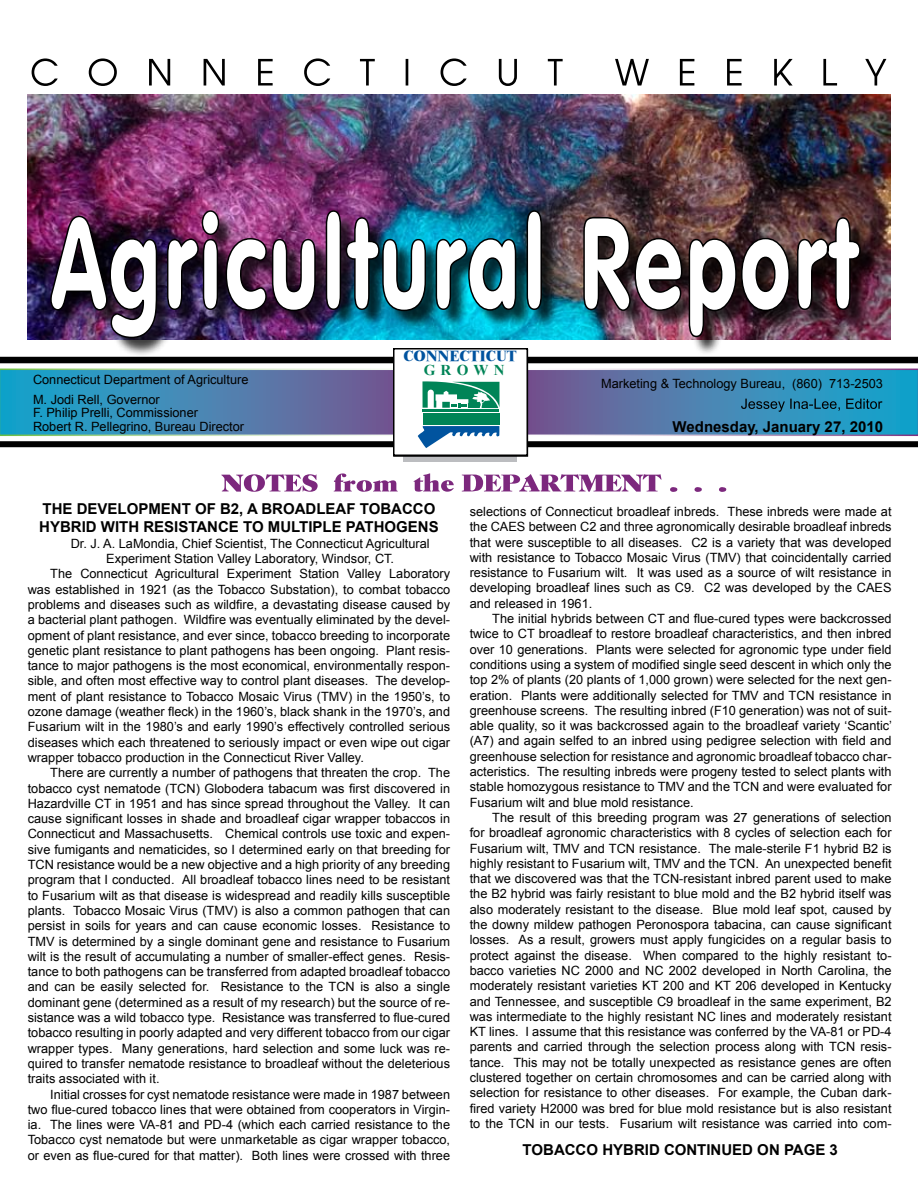
<style>
.page{position:relative;width:918px;height:1188px;background:#fff}
.page>*{position:absolute;margin:0;border:0;box-sizing:border-box;transform-origin:0 0}
.t1{font:700 15px/18px "Arial";color:#000}
.t2{font:800 15px "Times New Roman";color:#00539f}
.t3{font:700 15px "Times New Roman";letter-spacing:.35em;color:#008457}
.t4{font:12.75px/15.3px "Arial";color:#000;text-align:justify}
</style>
<div class="page">
<svg style="left:0;top:369px;width:918px;height:67px;background:#4b85b1"></svg>
<div style="left:0;top:357px;width:918px;height:6px;background:#000"></div>
<div style="left:0;top:441px;width:918px;height:6px;background:#000"></div>
<div style="left:404px;top:443px;width:113px;height:19px;background:linear-gradient(to right,#bcbdc0,#bcbdc0)"></div>
<svg style="left:32px;top:58px;width:854px;height:28px"></svg>
<div style="left:394px;top:349px;width:133px;height:106px;background:#fff"></div>
<div style="left:393px;top:348px;width:135px;height:108px;border:2px solid #000"></div>
<svg style="left:418px;top:426px;width:81px;height:22px"></svg>
<div style="left:423px;top:419px;width:76px;height:5px;background:#008457"></div>
<div style="left:423px;top:413px;width:76px;height:5px;background:#008457"></div>
<hr style="left:423px;top:409px;width:76px;height:3px;background:#008457">
<svg style="left:422px;top:381px;width:78px;height:27px"></svg>
<img style="left:27px;top:94px;width:864px;height:246px">
<div style="left:52px;top:213px;width:827px;height:143px;background:#000;opacity:.75"></div>
<img style="left:49px;top:210px;width:812px;height:129px">
<svg style="left:334px;top:473px;width:328px;height:18px"></svg>
<svg style="left:741px;top:399px;width:141px;height:13px;background:#237697"></svg>
<p class="t4" style="left:33px;top:370px;width:217px;line-height:19.5px">Connecticut Department of Agriculture<br>M. Jodi Rell, Governor</p>
<p class="t4" style="left:33px;top:406px;width:213px;line-height:13.5px">F. Philip Prelli, Commissioner<br>Robert R. Pellegrino, Bureau Director</p>
<p class="t2" style="left:403px;top:347px;width:115px">CONNECTICUT</p>
<p class="t3" style="left:424px;top:360px;width:82px">GROWN</p>
<p class="t4" style="left:601px;top:376px;width:283px">Marketing &amp; Technology Bureau, (860) 713-2503</p>
<p class="t1" style="left:673px;top:418px;width:212px">WEDNESDAY, JANUARY 27, 2010</p>
<p class="t1" style="left:39px;top:501px;width:342px;text-indent:156px">OF B2, A BROADLEAF TOBACCO<br>HYBRID WITH RESISTANCE</p>
<p class="t1" style="left:43px;top:501px;width:129px">THE DEVELOPMENT</p>
<p class="t1" style="left:243px;top:519px;width:123px">TO MU LTIPLE PATHO</p>
<p class="t1" style="left:396px;top:519px;width:44px">GENS</p>
<p class="t4" style="left:71px;top:536px;width:361px">Dr. J. A. LaMondia, Chief Scientist, The Connecticut Agricultural</p>
<p class="t4" style="left:106px;top:551px;width:289px">Experiment Station Valley Laboratory, Windsor, CT.</p>
<p class="t4" style="left:50px;top:566px;width:401px">The Connecticut Agricultural Experiment Station Valley Laboratory</p>
<p class="t4" style="left:28px;top:582px;width:424px">was established in 1921 (as the Tobacco Substation), to combat tobacco</p>
<p class="t4" style="left:28px;top:597px;width:424px">problems and diseases such as wildfire, a devastating disease caused by</p>
<p class="t4" style="left:28px;top:612px;width:424px">a bacterial plant pathogen. Wildfire was eventually eliminated by the devel-</p>
<p class="t4" style="left:28px;top:628px;width:424px">opment of plant resistance, and ever since, tobacco breeding to incorporate</p>
<p class="t4" style="left:28px;top:643px;width:424px">genetic plant resistance to plant pathogens has been ongoing. Plant resis-</p>
<p class="t4" style="left:28px;top:658px;width:424px">tance to major pathogens is the most economical, environmentally respon-</p>
<p class="t4" style="left:28px;top:673px;width:424px">sible, and often most effective way to control plant diseases. The develop-</p>
<p class="t4" style="left:28px;top:689px;width:424px">ment of plant resistance to Tobacco Mosaic Virus (TMV) in the 1950’s, to</p>
<p class="t4" style="left:28px;top:704px;width:424px">ozone damage (weather fleck) in the 1960’s, black shank in the 1970’s, and</p>
<p class="t4" style="left:28px;top:719px;width:424px">Fusarium wilt in the 1980’s and early 1990’s effectively controlled serious</p>
<p class="t4" style="left:28px;top:735px;width:424px">diseases which each threatened to seriously impact or even wipe out cigar</p>
<p class="t4" style="left:28px;top:750px;width:338px">wrapper tobacco production in the Connecticut River Valley.</p>
<p class="t4" style="left:50px;top:765px;width:401px">There are currently a number of pathogens that threaten the crop. The</p>
<p class="t4" style="left:28px;top:781px;width:424px">tobacco cyst nematode (TCN) Globodera tabacum was first discovered in</p>
<p class="t4" style="left:28px;top:796px;width:424px">Hazardville CT in 1951 and has since spread throughout the Valley. It can</p>
<p class="t4" style="left:28px;top:811px;width:424px">cause significant losses in shade and broadleaf cigar wrapper tobaccos in</p>
<p class="t4" style="left:28px;top:826px;width:424px">Connecticut and Massachusetts. Chemical controls use toxic and expen-</p>
<p class="t4" style="left:28px;top:842px;width:424px">sive fumigants and nematicides, so I determined early on that breeding for</p>
<p class="t4" style="left:28px;top:857px;width:424px">TCN resistance would be a new objective and a high priority of any breeding</p>
<p class="t4" style="left:28px;top:872px;width:424px">program that I conducted. All broadleaf tobacco lines need to be resistant</p>
<p class="t4" style="left:28px;top:888px;width:424px">to Fusarium wilt as that disease is widespread and readily kills susceptible</p>
<p class="t4" style="left:28px;top:903px;width:424px">plants. Tobacco Mosaic Virus (TMV) is also a common pathogen that can</p>
<p class="t4" style="left:28px;top:918px;width:424px">persist in soils for years and can cause economic losses. Resistance to</p>
<p class="t4" style="left:28px;top:934px;width:424px">TMV is determined by a single dominant gene and resistance to Fusarium</p>
<p class="t4" style="left:28px;top:949px;width:424px">wilt is the result of accumulating a number of smaller-effect genes. Resis-</p>
<p class="t4" style="left:28px;top:964px;width:424px">tance to both pathogens can be transferred from adapted broadleaf tobacco</p>
<p class="t4" style="left:28px;top:979px;width:424px">and can be easily selected for. Resistance to the TCN is also a single</p>
<p class="t4" style="left:28px;top:995px;width:424px">dominant gene (determined as a result of my research) but the source of re-</p>
<p class="t4" style="left:28px;top:1010px;width:424px">sistance was a wild tobacco type. Resistance was transferred to flue-cured</p>
<p class="t4" style="left:28px;top:1025px;width:424px">tobacco resulting in poorly adapted and very different tobacco from our cigar</p>
<p class="t4" style="left:28px;top:1041px;width:424px">wrapper types. Many generations, hard selection and some luck was re-</p>
<p class="t4" style="left:28px;top:1056px;width:424px">quired to transfer nematode resistance to broadleaf without the deleterious</p>
<p class="t4" style="left:28px;top:1071px;width:133px">traits associated with it.</p>
<p class="t4" style="left:50px;top:1087px;width:401px">Initial crosses for cyst nematode resistance were made in 1987 between</p>
<p class="t4" style="left:28px;top:1102px;width:424px">two flue-cured tobacco lines that were obtained from cooperators in Virgin-</p>
<p class="t4" style="left:28px;top:1117px;width:424px">ia. The lines were VA-81 and PD-4 (which each carried resistance to the</p>
<p class="t4" style="left:28px;top:1132px;width:424px">Tobacco cyst nematode but were unmarketable as cigar wrapper tobacco,</p>
<p class="t4" style="left:28px;top:1148px;width:424px">or even as flue-cured for that matter). Both lines were crossed with three</p>
<p class="t4" style="left:470px;top:504px;width:423px">selections of Connecticut broadleaf inbreds. These inbreds were made at the CAES between C2 and three agronomically desirable broadleaf inbreds that were susceptible to all diseases. C2 is a variety that was developed with resistance to Tobacco Mosaic Virus (TMV) that coincidentally carried resistance to Fusarium wilt. It was used as a source of wilt resistance in developing broadleaf lines such as C9. C2 was developed by the CAES and released in 1961.</p>
<p class="t4" style="left:470px;top:611px;width:424px;text-indent:23px">The initial hybrids between CT and flue-cured types were backcrossed twice to CT broadleaf to restore broadleaf characteristics, and then inbred over 10 generations. Plants were selected for agronomic type under field conditions using a system of modified single seed descent in which only the top 2% of plants (20 plants of 1,000 grown) were selected for the next gen&shy;eration. Plants were additionally selected for TMV and TCN resistance in greenhouse screens. The resulting inbred (F10 generation) was not of suit&shy;able quality, so it was backcrossed again to the broadleaf variety ‘Scantic’ (A7) and again selfed to an inbred using pedigree selection with field and greenhouse selection for resistance and agronomic broadleaf tobacco char&shy;acteristics. The resulting inbreds were progeny tested to select plants with stable homozygous resistance to TMV and the TCN and were evaluated for Fusarium wilt and blue mold resistance.</p>
<p class="t4" style="left:470px;top:810px;width:423px;text-indent:23px">The result of this breeding program was 27 generations of selection for broadleaf agronomic characteristics with 8 cycles of selection each for Fusarium wilt, TMV and TCN resistance. The male-sterile F1 hybrid B2 is highly resistant to Fusarium wilt, TMV and the TCN. An unexpected benefit that we discovered was that the TCN-resistant inbred parent used to make the B2 hybrid was fairly resistant to blue mold and the B2 hybrid itself was also moderately resistant to the disease. Blue mold leaf spot, caused by the downy mildew pathogen Peronospora tabacina, can cause significant losses. As a result, growers must apply fungicides on a regular basis to protect against the disease. When compared to the highly resistant to&shy;bacco varieties NC 2000 and NC 2002 developed in North Carolina, the moderately resistant varieties KT 200 and KT 206 developed in Kentucky and Tennessee, and susceptible C9 broadleaf in the same experiment, B2 was intermediate to the highly resistant NC lines and moderately resistant KT lines. I assume that this resistance was conferred by the VA-81 or PD-4 parents and carried through the selection process along with TCN resis&shy;tance. This may not be totally unexpected as resistance genes are often clustered together on certain chromosomes and can be carried along with selection for resistance to other diseases. For example, the Cuban dark&shy;fired variety H2000 was bred for blue mold resistance but is also resistant to the TCN in our tests. Fusarium wilt resistance was carried into com-</p>
<p class="t1" style="left:523px;top:1141px;width:317px">TOBACCO HYBRID CONTINUED ON PAGE 3</p>
</div>
